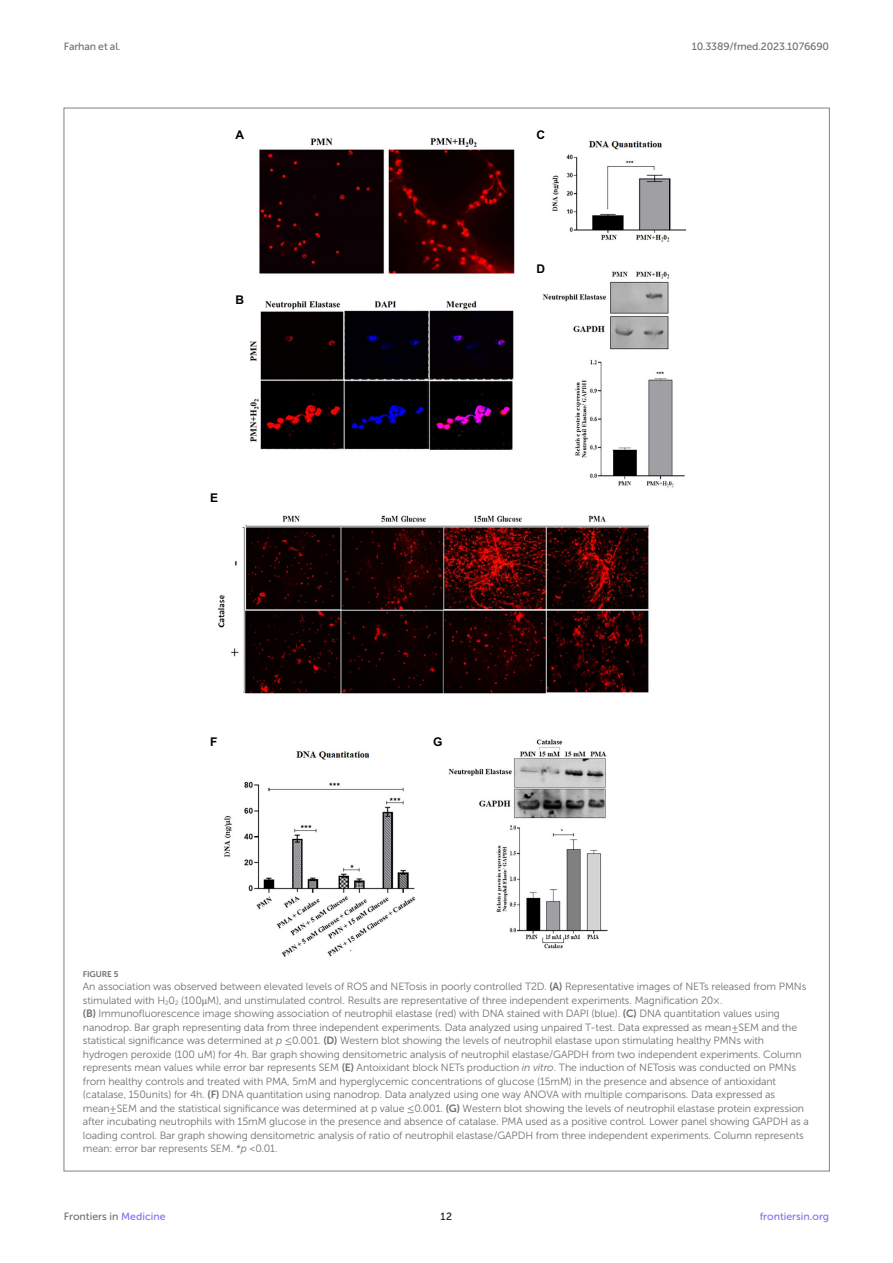
<style>
.page{position:relative;width:893px;height:1263px;background:#fff}
.page>*{position:absolute;margin:0;border:0;box-sizing:border-box;transform-origin:0 0}
.t1{font:700 12px "Arial";color:#000}
.FIG_LEG{font:10.5px/13.5px "Museo Sans 300";letter-spacing:-.01em;color:#706f70}
.t2{font:10.5px "Museo Sans 500";letter-spacing:-.015em;color:#706f70}
.t3{font:10.5px "Museo Sans 500";color:#856df0}
.t4{font:10.5px "Museo Sans 500";color:#1b1c1b}
.FIG_HD{font:8.25px "Museo Sans 700";letter-spacing:-.01em;color:#706f70}
.s1{font-family:"Museo Sans 700"}
.s2{font-family:"STIX General"}
.s3{font-style:italic}
.s4{color:#856df0}
</style>
<div class="page">
<img style="left:218px;top:137px;width:468px;height:820px">
<p class="t2" style="left:64px;top:41px;width:58px">Farhan et al.</p>
<p class="t2" style="left:692px;top:41px;width:139px">10.3389/fmed.2023.1076690</p>
<p class="t1" style="left:236px;top:127px;width:10px">A</p>
<p class="t1" style="left:236px;top:291px;width:10px">B</p>
<p class="t1" style="left:210px;top:489px;width:10px">E</p>
<p class="t1" style="left:210px;top:734px;width:9px">F</p>
<p class="t1" style="left:433px;top:734px;width:11px">G</p>
<p class="t1" style="left:536px;top:127px;width:10px">C</p>
<p class="t1" style="left:536px;top:260px;width:10px">D</p>
<p class="FIG_HD" style="left:83px;top:969px;width:37px">FIGURE 5</p>
<p class="FIG_LEG" style="left:83px;top:980px;width:728px">An association was observed between elevated levels of ROS and NETosis in poorly controlled T2D. <span class="s1">(A)</span> Representative images of NETs released from PMNs stimulated with H<sub>2</sub>0<sub>2</sub> (100 <span class="s2">μ</span>M), and unstimulated control. Results are representative of three independent experiments. Magnification 20×.<br><span class="s1">(B)</span> Immunofluorescence image showing association of neutrophil elastase (red) with DNA stained with DAPI (blue). <span class="s1">(C)</span> DNA quantitation values using nanodrop. Bar graph representing data from three independent experiments. Data analyzed using unpaired T-test. Data expressed as mean ± SEM and the statistical significance was determined at <span class="s3">p</span> <span class="s2">≤</span> 0.001. <span class="s1">(D)</span> Western blot showing the levels of neutrophil elastase upon stimulating healthy PMNs with hydrogen peroxide (100 uM) for 4 h. Bar graph showing densitometric analysis of neutrophil elastase/GAPDH from two independent experiments. Column represents mean values while error bar represents SEM <span class="s1">(E)</span> Antoixidant block NETs production <span class="s3">in vitro</span>. The induction of NETosis was conducted on PMNs from healthy controls and treated with PMA, 5 mM and hyperglycemic concentrations of glucose (15 mM) in the presence and absence of antioxidant (catalase, 150 units) for 4 h. <span class="s1">(F)</span> DNA quantitation using nanodrop. Data analyzed using one way ANOVA with multiple comparisons. Data expressed as<br>mean ± SEM and the statistical significance was determined at p value <span class="s2">≤</span>0.001. <span class="s1">(G)</span> Western blot showing the levels of neutrophil elastase protein expression after incubating neutrophils with 15 mM glucose in the presence and absence of catalase. PMA used as a positive control. Lower panel showing GAPDH as a loading control. Bar graph showing densitometric analysis of ratio of neutrophil elastase/GAPDH from three independent experiments. Column represents mean: error bar represents SEM. <span class="s3">*p</span> &lt; 0.01.</p>
<p class="t2" style="left:64px;top:1211px;width:103px">Frontiers in <span class="s4">Medicine</span></p>
<p class="t4" style="left:441px;top:1211px;width:13px">12</p>
<p class="t3" style="left:760px;top:1211px;width:71px">frontiersin.org</p>
</div>
